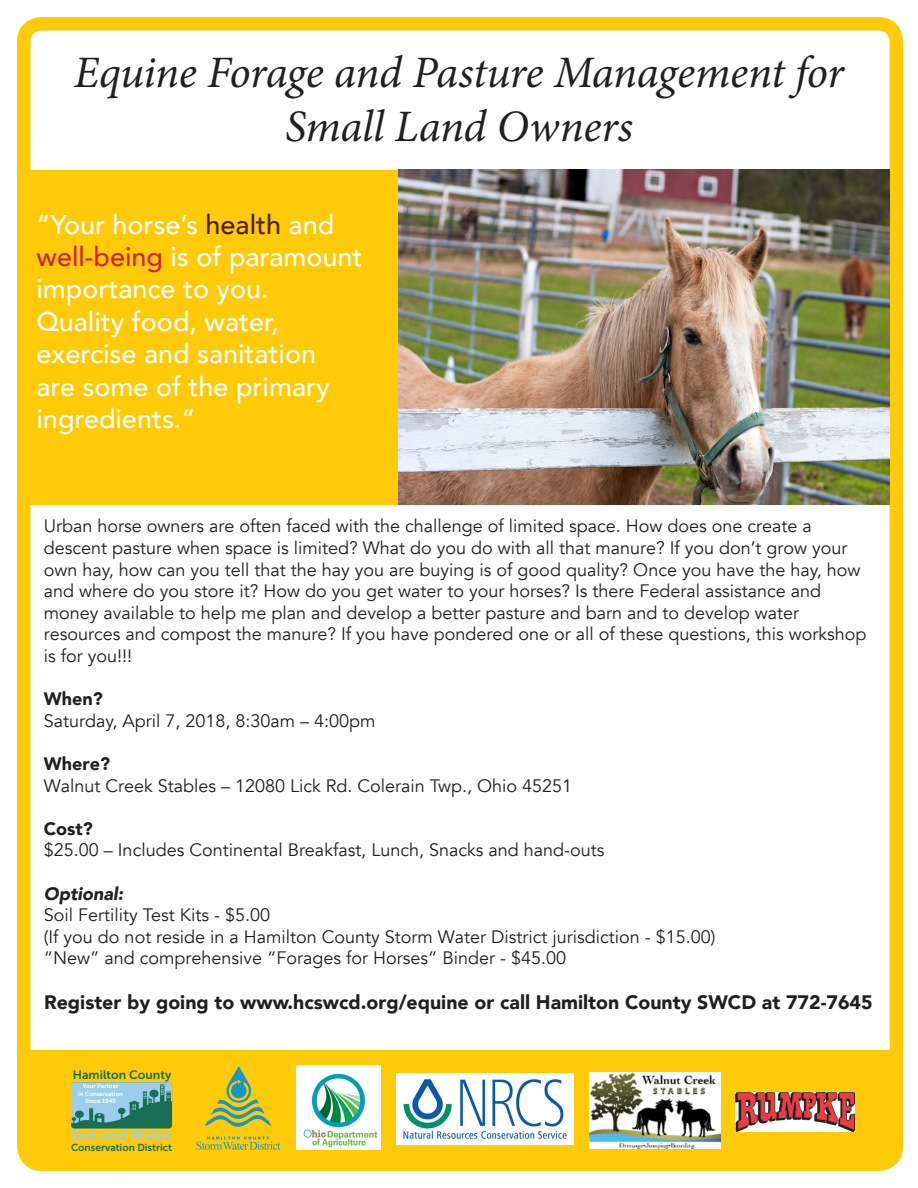
<style>
.page{position:relative;width:918px;height:1188px;background:#fff}
.page>*{position:absolute;margin:0;border:0;box-sizing:border-box;transform-origin:0 0}
.t1{font:italic 45px/54px "Minion Pro";letter-spacing:-.01em;color:#231f20;text-align:center}
.t2{font:500 27px/32.4px "Avenir";color:#fff}
.t3{font:900 19.5px "Avenir";color:#231f20}
.t4{font:18px/21.6px "Avenir";color:#231f20}
.t5{font:14.85px "Museo Sans 700";color:#9cceeb}
.t6{font:12.15px "Museo Sans 700";color:#1a6e56}
.t7{font:10.2px "Museo Sans 700";color:#1a6e56}
.t8{font:6px/7.2px "Museo Sans 700";color:#fff;text-align:center}
.s1{color:#4d2100}
.s2{color:#d1232a}
.s3{font-weight:900}
.s4{font-weight:900;font-style:italic}
</style>
<div class="page">
<div style="left:17px;top:17px;width:886px;height:1154px;border:14px solid #feca0a;border-radius:18px"></div>
<div style="left:27px;top:170px;width:863px;height:334px;background:#feca0a"></div>
<img style="left:399px;top:170px;width:491px;height:334px">
<div style="left:28px;top:1050px;width:863px;height:110px;background:#feca0a"></div>
<img style="left:396px;top:1074px;width:178px;height:70px">
<svg style="left:205px;top:1066px;width:66px;height:61px"></svg>
<svg style="left:196px;top:1137px;width:84px;height:13px"></svg>
<div style="left:71px;top:1083px;width:101px;height:46px;background:#1a6e56;border-radius:3px"></div>
<svg style="left:71px;top:1082px;width:101px;height:41px"></svg>
<img style="left:296px;top:1066px;width:84px;height:84px">
<img style="left:590px;top:1072px;width:131px;height:76px">
<img style="left:735px;top:1092px;width:120px;height:40px">
<p class="t1" style="left:74px;top:45px;width:772px">Equine Forage and Pasture Management for<br>Small Land Owners</p>
<p class="t2" style="left:37px;top:207px;width:328px">“Your horse’s <span class="s1">health</span> and <span class="s2">well-being</span> is of paramount importance to you.</p>
<p class="t2" style="left:37px;top:304px;width:295px">Quality food, water, exercise and sanitation are some of the primary ingredients.“</p>
<p class="t4" style="left:44px;top:516px;width:824px">Urban horse owners are often faced with the challenge of limited space. How does one create a descent pasture when space is limited? What do you do with all that manure? If you don’t grow your own hay, how can you tell that the hay you are buying is of good quality? Once you have the hay, how and where do you store it? How do you get water to your horses? Is there Federal assistance and money available to help me plan and develop a better pasture and barn and to develop water resources and compost the manure? If you have pondered one or all of these questions, this workshop is for you!!!</p>
<p class="t4" style="left:44px;top:689px;width:333px"><span class="s3">When?<br></span>Saturday, April 7, 2018, 8:30am – 4:00pm</p>
<p class="t4" style="left:44px;top:753px;width:530px"><span class="s3">Where?<br></span>Walnut Creek Stables – 12080 Lick Rd. Colerain Twp., Ohio 45251</p>
<p class="t4" style="left:44px;top:818px;width:562px"><span class="s3">Cost?<br></span>$25.00 – Includes Continental Breakfast, Lunch, Snacks and hand-outs</p>
<p class="t4" style="left:44px;top:883px;width:673px"><span class="s4">Optional:<br></span>Soil Fertility Test Kits - $5.00<br>(If you do not reside in a Hamilton County Storm Water District jurisdiction - $15.00) “New” and comprehensive “Forages for Horses” Binder - $45.00</p>
<p class="t3" style="left:44px;top:986px;width:830px">Register by going to www.hcswcd.org/equine or call Hamilton County SWCD at 772-7645</p>
<p class="t6" style="left:73px;top:1068px;width:100px">Hamilton County</p>
<p class="t8" style="left:78px;top:1083px;width:46px">Your Partner<br>in Conservation<br>Since 1945</p>
<p class="t5" style="left:71px;top:1127px;width:103px">Soil and Water</p>
<p class="t7" style="left:71px;top:1141px;width:103px">Conservation District</p>
</div>
